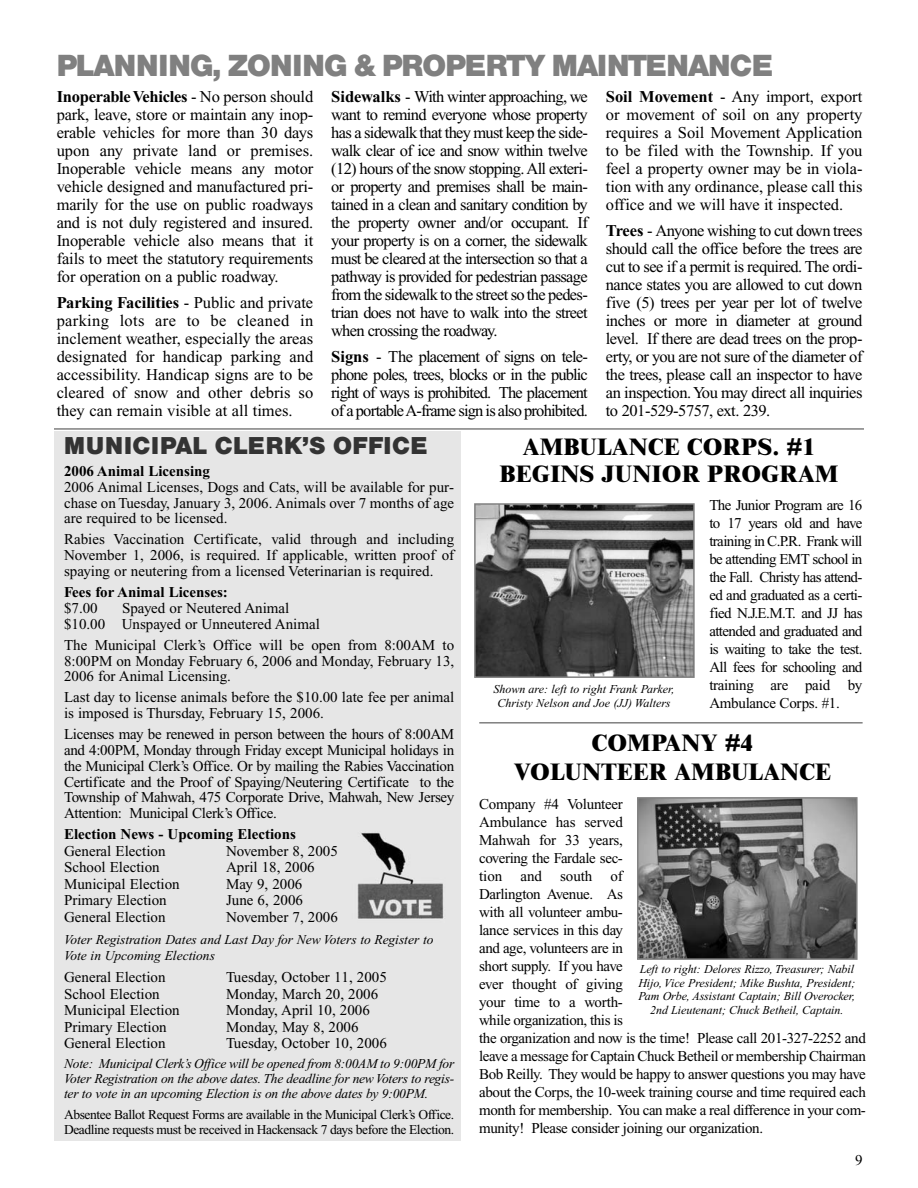
<style>
.page{position:relative;width:918px;height:1188px;background:#fff}
.page>*{position:absolute;margin:0;border:0;box-sizing:border-box;transform-origin:0 0}
.t1{font:700 30px "Helvetica BQ";letter-spacing:-.005em;color:#808080}
.t2{font:800 24px/27px "Times New Roman";color:#000;text-align:center}
.t3{font:700 24px "Helvetica BQ";letter-spacing:.04em;color:#333}
.t4{font:16.5px/18px "Times New Roman";letter-spacing:-.03em;color:#000;text-align:justify}
.t5{font:15px/18px "Times New Roman";letter-spacing:-.015em;color:#000;text-align:justify}
.t6{font:700 15px "Times New Roman";color:#000}
.t7{font:italic 13.5px/15px "Times New Roman";color:#000}
.t8{font:13.5px/15px "Times New Roman";letter-spacing:-.03em;color:#000}
.t9{font:italic 12px/13.5px "Times New Roman";letter-spacing:-.005em;color:#000;text-align:center}
.s1{font-weight:700}
</style>
<div class="page">
<hr style="left:54px;top:428px;width:810px;height:2px;background:#808080">
<div style="left:54px;top:431px;width:407px;height:710px;background:#e6e6e6"></div>
<img style="left:477px;top:506px;width:215px;height:169px">
<div style="left:474px;top:503px;width:221px;height:175px;border:2px solid #808080"></div>
<img style="left:640px;top:800px;width:215px;height:157px">
<div style="left:637px;top:797px;width:221px;height:163px;border:2px solid #808080"></div>
<hr style="left:479px;top:722px;width:384px;height:2px;background:#808080">
<img style="left:357px;top:833px;width:87px;height:86px">
<h1 class="t1" style="left:57px;top:55px;width:717px">PLANNING, ZONING &amp; PROPERTY MAINTENANCE</h1>
<p class="t4" style="left:57px;top:89px;width:258px"><span class="s1">Inoperable Vehicles</span> - No person should park, leave, store or maintain any inop&shy;erable vehicles for more than 30 days upon any private land or premises.<br>Inoperable vehicle means any motor vehicle designed and manufactured pri&shy;marily for the use on public roadways and is not duly registered and insured.<br>Inoperable vehicle also means that it fails to meet the statutory requirements for operation on a public roadway.</p>
<p class="t4" style="left:57px;top:296px;width:258px"><span class="s1">Parking Facilities</span> - Public and private parking lots are to be cleaned in inclement weather, especially the areas designated for handicap parking and accessibility. Handicap signs are to be cleared of snow and other debris so they can remain visible at all times.</p>
<p class="t4" style="left:331px;top:89px;width:258px"><span class="s1">Sidewalks</span> - With winter approaching, we want to remind everyone whose property has a sidewalk that they must keep the side&shy;walk clear of ice and snow within twelve (12) hours of the snow stopping. All exteri&shy;or property and premises shall be main&shy;tained in a clean and sanitary condition by the property owner and/or occupant. If your property is on a corner, the sidewalk must be cleared at the intersection so that a pathway is provided for pedestrian passage from the sidewalk to the street so the pedes&shy;trian does not have to walk into the street when crossing the roadway.</p>
<p class="t4" style="left:331px;top:350px;width:258px"><span class="s1">Signs</span> - The placement of signs on tele&shy;phone poles, trees, blocks or in the public right of ways is prohibited. The placement of a portable A-frame sign is also prohibited.</p>
<p class="t4" style="left:606px;top:89px;width:258px"><span class="s1">Soil Movement</span> - Any import, export or movement of soil on any property requires a Soil Movement Application to be filed with the Township. If you feel a property owner may be in viola&shy;tion with any ordinance, please call this office and we will have it inspected.</p>
<p class="t4" style="left:606px;top:224px;width:258px"><span class="s1">Trees</span> - Anyone wishing to cut down trees should call the office before the trees are cut to see if a permit is required. The ordi&shy;nance states you are allowed to cut down five (5) trees per year per lot of twelve inches or more in diameter at ground level. If there are dead trees on the prop&shy;erty, or you are not sure of the diameter of the trees, please call an inspector to have an inspection. You may direct all inquiries to 201-529-5757, ext. 239.</p>
<h2 class="t3" style="left:64px;top:438px;width:365px">MUNICIPAL CLERK’S OFFICE</h2>
<p class="t6" style="left:64px;top:466px;width:148px">2006 Animal Licensing</p>
<p class="t5" style="left:64px;top:480px;width:392px;line-height:15.8px">2006 Animal Licenses, Dogs and Cats, will be available for pur&shy;chase on Tuesday, January 3, 2006. Animals over 7 months of age are required to be licensed.</p>
<p class="t5" style="left:64px;top:533px;width:392px;line-height:15.8px">Rabies Vaccination Certificate, valid through and including November 1, 2006, is required. If applicable, written proof of spaying or neutering from a licensed Veterinarian is required.</p>
<p class="t6" style="left:64px;top:587px;width:165px">Fees for Animal Licenses:</p>
<p class="t5" style="left:64px;top:600px;width:35px">$7.00</p>
<p class="t5" style="left:64px;top:601px;width:257px;line-height:15.8px;text-indent:58px">Spayed or Neutered Animal $10.00 Unspayed or Unneutered Animal</p>
<p class="t5" style="left:64px;top:638px;width:392px;line-height:15.8px">The Municipal Clerk’s Office will be open from 8:00AM to 8:00PM on Monday February 6, 2006 and Monday, February 13, 2006 for Animal Licensing.</p>
<p class="t5" style="left:64px;top:691px;width:392px;line-height:15.8px">Last day to license animals before the $10.00 late fee per animal is imposed is Thursday, February 15, 2006.</p>
<p class="t5" style="left:64px;top:728px;width:392px;line-height:15.8px">Licenses may be renewed in person between the hours of 8:00AM and 4:00PM, Monday through Friday except Municipal holidays in the Municipal Clerk’s Office. Or by mailing the Rabies Vaccination Certificate and the Proof of Spaying/Neutering Certificate to the Township of Mahwah, 475 Corporate Drive, Mahwah, New Jersey Attention: Municipal Clerk’s Office.</p>
<p class="t6" style="left:64px;top:829px;width:233px">Election News - Upcoming Elections</p>
<p class="t5" style="left:64px;top:843px;width:103px">General Election</p>
<p class="t5" style="left:226px;top:843px;width:113px">November 8, 2005</p>
<p class="t5" style="left:64px;top:860px;width:97px">School Election</p>
<p class="t5" style="left:226px;top:860px;width:90px">April 18, 2006</p>
<p class="t5" style="left:64px;top:876px;width:117px">Municipal Election</p>
<p class="t5" style="left:226px;top:876px;width:78px">May 9, 2006</p>
<p class="t5" style="left:64px;top:893px;width:104px">Primary Election</p>
<p class="t5" style="left:226px;top:893px;width:78px">June 6, 2006</p>
<p class="t5" style="left:64px;top:909px;width:103px">General Election</p>
<p class="t5" style="left:226px;top:909px;width:113px">November 7, 2006</p>
<p class="t7" style="left:64px;top:932px;width:371px;line-height:16.5px">Voter Registration Dates and Last Day for New Voters to Register to<br>Vote in Upcoming Elections</p>
<p class="t5" style="left:64px;top:969px;width:103px">General Election</p>
<p class="t5" style="left:226px;top:969px;width:162px">Tuesday, October 11, 2005</p>
<p class="t5" style="left:64px;top:986px;width:97px">School Election</p>
<p class="t5" style="left:226px;top:986px;width:154px">Monday, March 20, 2006</p>
<p class="t5" style="left:64px;top:1002px;width:117px">Municipal Election</p>
<p class="t5" style="left:226px;top:1002px;width:145px">Monday, April 10, 2006</p>
<p class="t5" style="left:64px;top:1019px;width:104px">Primary Election</p>
<p class="t5" style="left:226px;top:1019px;width:134px">Monday, May 8, 2006</p>
<p class="t5" style="left:64px;top:1035px;width:103px">General Election</p>
<p class="t5" style="left:226px;top:1035px;width:162px">Tuesday, October 10, 2006</p>
<p class="t7" style="left:64px;top:1058px;width:392px;text-align:justify">Note: Municipal Clerk’s Office will be opened from 8:00AM to 9:00PM for Voter Registration on the above dates. The deadline for new Voters to regis&shy;ter to vote in an upcoming Election is on the above dates by 9:00PM.</p>
<p class="t8" style="left:64px;top:1108px;width:392px">Absentee Ballot Request Forms are available in the Municipal Clerk’s Office.<br>Deadline requests must be received in Hackensack 7 days before the Election.</p>
<h2 class="t2" style="left:499px;top:435px;width:341px">AMBULANCE CORPS. #1<br>BEGINS JUNIOR PROGRAM</h2>
<p class="t5" style="left:709px;top:498px;width:155px">The Junior Program are 16 to 17 years old and have training in C.P.R. Frank will be attending EMT school in the Fall. Christy has attend&shy;ed and graduated as a certi&shy;fied N.J.E.M.T. and JJ has attended and graduated and is waiting to take the test.<br>All fees for schooling and training are paid by Ambulance Corps. #1.</p>
<p class="t9" style="left:494px;top:683px;width:182px;line-height:14.4px">Shown are: left to right Frank Parker,<br>Christy Nelson and Joe (JJ) Walters</p>
<h2 class="t2" style="left:514px;top:731px;width:319px;line-height:28.8px">COMPANY #4<br>VOLUNTEER AMBULANCE</h2>
<p class="t5" style="left:479px;top:796px;width:388px;text-align:left">Company #4 Volunteer<br>Ambulance has served<br>Mahwah for 33 years,<br>covering the Fardale sec-<br>tion and south of<br>Darlington Avenue. As<br>with all volunteer ambu-<br>lance services in this day<br>and age, volunteers are in<br>short supply. If you have<br>ever thought of giving<br>your time to a worth-<br>while organization, this is<br>the organization and now is the time! Please call 201-327-2252 and leave a message for Captain Chuck Betheil or membership Chairman Bob Reilly. They would be happy to answer questions you may have about the Corps, the 10-week training course and time required each month for membership. You can make a real difference in your com&shy;munity! Please consider joining our organization.</p>
<p class="t9" style="left:638px;top:964px;width:219px">Left to right: Delores Rizzo, Treasurer; Nabil Hijo, Vice President; Mike Bushta, President; Pam Orbe, Assistant Captain; Bill Overocker, 2nd Lieutenant; Chuck Betheil, Captain.</p>
<p class="t5" style="left:855px;top:1152px;width:9px">9</p>
</div>
